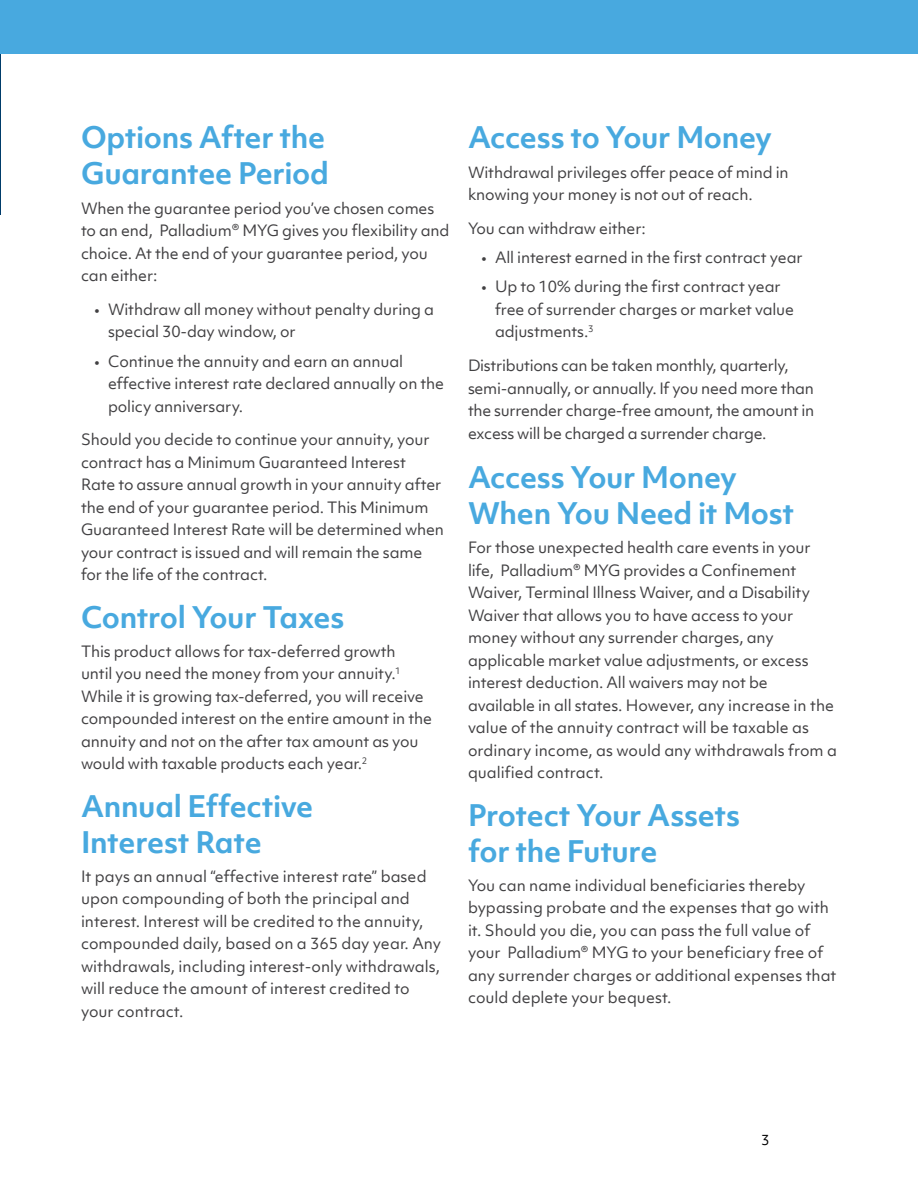
<style>
.page{position:relative;width:918px;height:1188px;background:#fff}
.page>*{position:absolute;margin:0;border:0;box-sizing:border-box;transform-origin:0 0}
.t1{font:700 28.5px/36px "Objektiv Mk 1";letter-spacing:-.015em;color:#48a9df}
.t2{font:15px/22.5px "Objektiv Mk 1";letter-spacing:-.01em;color:#414042}
.t3{font:13.5px "Objektiv Mk 1";color:#000}
</style>
<div class="page">
<hr style="left:0;top:0;width:1px;height:214px;background:#003c6a">
<div style="left:1px;top:0;width:917px;height:54px;background:#48a9df"></div>
<h1 class="t1" style="left:81px;top:119px;width:249px">Options After the<br>Guarantee Period</h1>
<p class="t2" style="left:81px;top:197px;width:370px">When the guarantee period you’ve chosen comes to an end, Palladium® MYG gives you flexibility and choice. At the end of your guarantee period, you can either:</p>
<p class="t2" style="left:108px;top:298px;width:328px;text-indent:-14px">• Withdraw all money without penalty during a special 30-day window, or</p>
<p class="t2" style="left:108px;top:350px;width:338px;text-indent:-14px">• Continue the annuity and earn an annual effective interest rate declared annually on the policy anniversary.</p>
<p class="t2" style="left:81px;top:428px;width:365px">Should you decide to continue your annuity, your contract has a Minimum Guaranteed Interest Rate to assure annual growth in your annuity after the end of your guarantee period. This Minimum Guaranteed Interest Rate will be determined when your contract is issued and will remain the same for the life of the contract.</p>
<h1 class="t1" style="left:81px;top:598px;width:265px">Control Your Taxes</h1>
<p class="t2" style="left:81px;top:640px;width:353px">This product allows for tax-deferred growth<br>until you need the money from your annuity.<sup>1<br></sup>While it is growing tax-deferred, you will receive compounded interest on the entire amount in the annuity and not on the after tax amount as you would with taxable products each year.<sup>2</sup></p>
<h1 class="t1" style="left:81px;top:787px;width:234px">Annual Effective<br>Interest Rate</h1>
<p class="t2" style="left:81px;top:865px;width:362px">It pays an annual “effective interest rate” based upon compounding of both the principal and interest. Interest will be credited to the annuity, compounded daily, based on a 365 day year. Any withdrawals, including interest-only withdrawals, will reduce the amount of interest credited to your contract.</p>
<h1 class="t1" style="left:468px;top:119px;width:306px">Access to Your Money</h1>
<p class="t2" style="left:468px;top:161px;width:322px">Withdrawal privileges offer peace of mind in knowing your money is not out of reach.</p>
<p class="t2" style="left:468px;top:217px;width:179px">You can withdraw either:</p>
<p class="t2" style="left:482px;top:246px;width:323px">• All interest earned in the first contract year</p>
<p class="t2" style="left:495px;top:275px;width:301px;text-indent:-14px">• Up to 10% during the first contract year free of surrender charges or market value adjustments.<sup>3</sup></p>
<p class="t2" style="left:468px;top:354px;width:348px">Distributions can be taken monthly, quarterly, semi-annually, or annually. If you need more than the surrender charge-free amount, the amount in excess will be charged a surrender charge.</p>
<h1 class="t1" style="left:468px;top:459px;width:328px">Access Your Money<br>When You Need it Most</h1>
<p class="t2" style="left:468px;top:536px;width:371px">For those unexpected health care events in your life, Palladium® MYG provides a Confinement Waiver, Terminal Illness Waiver, and a Disability Waiver that allows you to have access to your money without any surrender charges, any applicable market value adjustments, or excess interest deduction. All waivers may not be available in all states. However, any increase in the value of the annuity contract will be taxable as ordinary income, as would any withdrawals from a qualified contract.</p>
<h1 class="t1" style="left:468px;top:796px;width:274px">Protect Your Assets for the Future</h1>
<p class="t2" style="left:468px;top:874px;width:370px">You can name individual beneficiaries thereby bypassing probate and the expenses that go with it. Should you die, you can pass the full value of your Palladium® MYG to your beneficiary free of any surrender charges or additional expenses that could deplete your bequest.</p>
<p class="t3" style="left:761px;top:1131px;width:10px">3</p>
</div>
